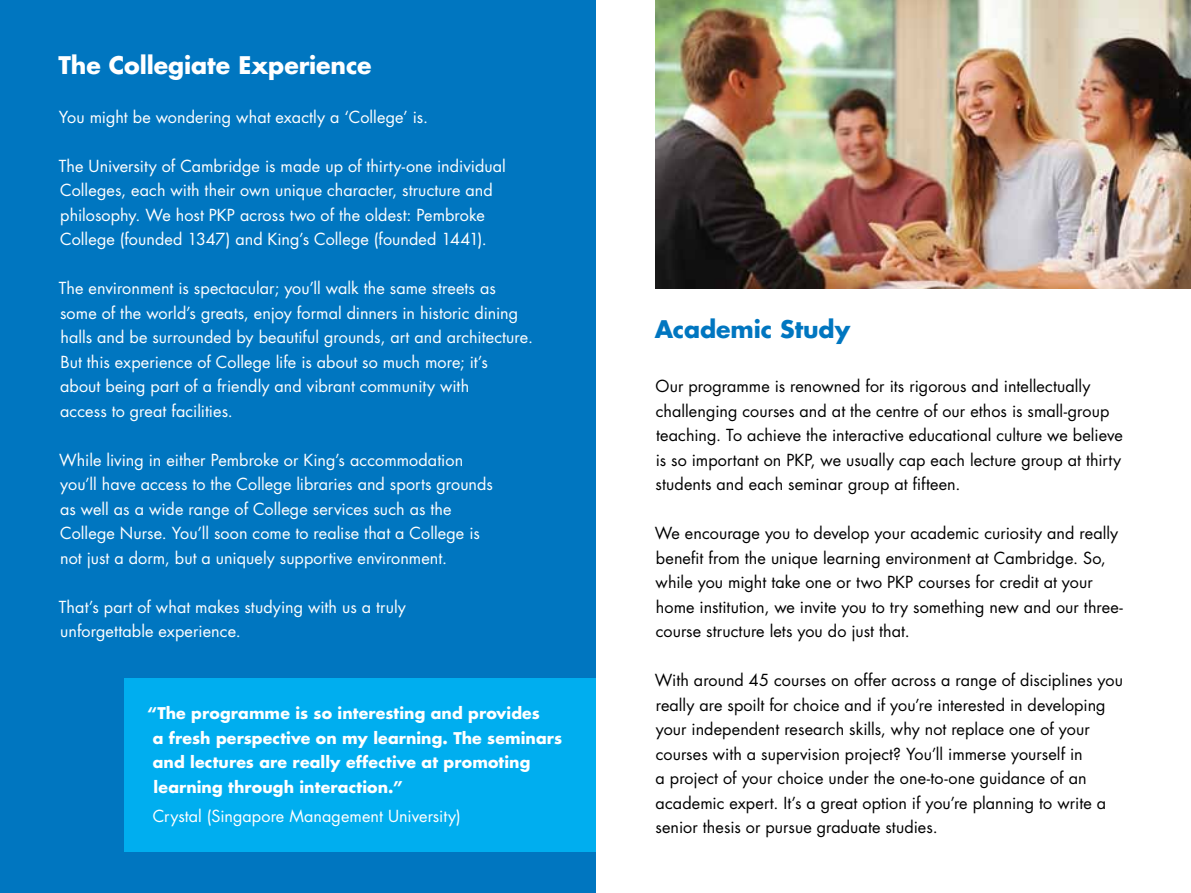
<style>
.page{position:relative;width:1191px;height:893px;background:#fff}
.page>*{position:absolute;margin:0;border:0;box-sizing:border-box;transform-origin:0 0}
.t1{font:700 23.62px "Futura";letter-spacing:-.005em;color:#fff}
.t2{font:700 23.62px "Futura";letter-spacing:-.005em;color:#0076c0}
.t3{font:16.1px/24.5px "Futura";letter-spacing:.005em;color:#fff}
.t4{font:16.1px/24.5px "Futura";letter-spacing:.005em;color:#000}
.t5{font:700 15.75px/24.5px "Futura";letter-spacing:.005em;color:#fff}
</style>
<div class="page">
<div style="left:0;top:0;width:595px;height:893px;background:#0076c0"></div>
<div style="left:124px;top:678px;width:471px;height:174px;background:#00aeef"></div>
<img style="left:655px;top:0;width:536px;height:289px">
<h1 class="t1" style="left:58px;top:48px;width:315px">The Collegiate Experience</h1>
<p class="t3" style="left:59px;top:104px;width:371px">You might be wondering what exactly a ‘College’ is.</p>
<p class="t3" style="left:59px;top:153px;width:448px">The University of Cambridge is made up of thirty-one individual Colleges, each with their own unique character, structure and philosophy. We host PKP across two of the oldest: Pembroke College (founded 1347) and King’s College (founded 1441).</p>
<p class="t3" style="left:59px;top:276px;width:475px">The environment is spectacular; you’ll walk the same streets as some of the world’s greats, enjoy formal dinners in historic dining halls and be surrounded by beautiful grounds, art and architecture.<br>But this experience of College life is about so much more; it’s<br>about being part of a friendly and vibrant community with<br>access to great facilities.</p>
<p class="t3" style="left:59px;top:447px;width:435px">While living in either Pembroke or King’s accommodation you’ll have access to the College libraries and sports grounds as well as a wide range of College services such as the College Nurse. You’ll soon come to realise that a College is not just a dorm, but a uniquely supportive environment.</p>
<p class="t3" style="left:59px;top:594px;width:348px">That’s part of what makes studying with us a truly unforgettable experience.</p>
<p class="t5" style="left:153px;top:701px;width:411px;text-indent:-5px">“The programme is so interesting and provides<br>a fresh perspective on my learning. The seminars and lectures are really effective at promoting learning through interaction.”</p>
<p class="t3" style="left:153px;top:804px;width:309px">Crystal (Singapore Management University)</p>
<h1 class="t2" style="left:655px;top:313px;width:197px">Academic Study</h1>
<p class="t4" style="left:655px;top:374px;width:469px">Our programme is renowned for its rigorous and intellectually challenging courses and at the centre of our ethos is small-group teaching. To achieve the interactive educational culture we believe is so important on PKP, we usually cap each lecture group at thirty students and each seminar group at fifteen.</p>
<p class="t4" style="left:654px;top:521px;width:470px">We encourage you to develop your academic curiosity and really benefit from the unique learning environment at Cambridge. So, while you might take one or two PKP courses for credit at your home institution, we invite you to try something new and our three&shy;course structure lets you do just that.</p>
<p class="t4" style="left:654px;top:668px;width:470px">With around 45 courses on offer across a range of disciplines you really are spoilt for choice and if you’re interested in developing your independent research skills, why not replace one of your courses with a supervision project? You’ll immerse yourself in<br>a project of your choice under the one-to-one guidance of an academic expert. It’s a great option if you’re planning to write a senior thesis or pursue graduate studies.</p>
</div>
